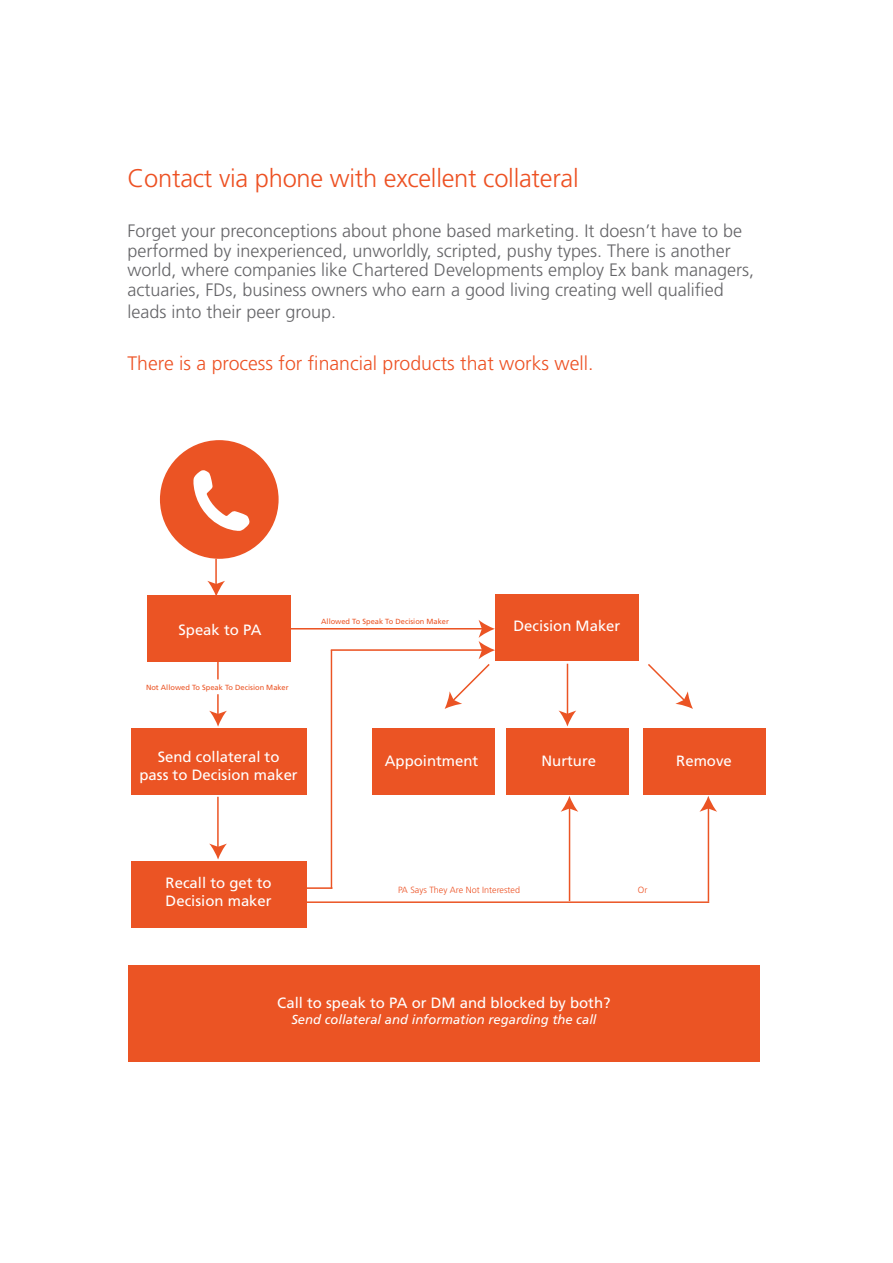
<style>
.page{position:relative;width:893px;height:1263px;background:#fff}
.page>*{position:absolute;margin:0;border:0;box-sizing:border-box;transform-origin:0 0}
.t1{font:300 25.5px "Frutiger LT Std";letter-spacing:-.01em;color:#ed5123}
.t2{font:300 19.5px "Frutiger LT Std";color:#ed5123}
.t3{font:300 18px/19.5px "Frutiger LT Std";color:#656568}
.t4{font:14.85px/17.9px "Frutiger LT Std";color:#fff;text-align:center}
.t5{font:italic 13.05px "Frutiger LT Std";color:#fff}
.t6{font:300 9px "Frutiger LT Std";color:#ed5123}
.t7{font:7.5px "Frutiger LT Std";color:#eb5424}
</style>
<div class="page">
<div style="left:128px;top:965px;width:631px;height:96px;background:#eb5424"></div>
<div style="left:147px;top:596px;width:144px;height:66px;background:#eb5424"></div>
<div style="left:495px;top:595px;width:144px;height:66px;background:#eb5424"></div>
<div style="left:131px;top:728px;width:175px;height:67px;background:#eb5424"></div>
<div style="left:131px;top:861px;width:175px;height:67px;background:#eb5424"></div>
<div style="left:372px;top:728px;width:123px;height:67px;background:#eb5424"></div>
<div style="left:506px;top:728px;width:123px;height:67px;background:#eb5424"></div>
<div style="left:643px;top:728px;width:122px;height:67px;background:#eb5424"></div>
<hr style="left:284px;top:628px;width:199px;height:1px;background:#eb5424">
<hr style="left:217px;top:694px;width:2px;height:21px;background:#eb5424">
<svg style="left:209px;top:711px;width:18px;height:16px"></svg>
<svg style="left:217px;top:662px;width:2px;height:17px"></svg>
<hr style="left:217px;top:797px;width:2px;height:51px;background:#eb5424">
<svg style="left:209px;top:843px;width:18px;height:16px"></svg>
<hr style="left:567px;top:664px;width:1px;height:51px;background:#eb5424">
<svg style="left:559px;top:710px;width:17px;height:16px"></svg>
<svg style="left:648px;top:664px;width:45px;height:45px"></svg>
<hr style="left:305px;top:887px;width:27px;height:2px;background:#eb5424">
<hr style="left:331px;top:650px;width:1px;height:238px;background:#eb5424">
<hr style="left:331px;top:649px;width:152px;height:2px;background:#eb5424">
<svg style="left:445px;top:620px;width:50px;height:89px"></svg>
<hr style="left:307px;top:901px;width:402px;height:2px;background:#eb5424">
<hr style="left:708px;top:807px;width:1px;height:94px;background:#eb5424">
<svg style="left:699px;top:796px;width:18px;height:16px"></svg>
<hr style="left:569px;top:807px;width:1px;height:94px;background:#eb5424">
<svg style="left:561px;top:796px;width:17px;height:16px"></svg>
<div style="left:160px;top:440px;width:119px;height:119px;background:#eb5424;border-radius:50%"></div>
<svg style="left:193px;top:470px;width:56px;height:61px"></svg>
<hr style="left:215px;top:559px;width:2px;height:26px;background:#eb5424">
<svg style="left:207px;top:581px;width:18px;height:15px"></svg>
<p class="t1" style="left:128px;top:164px;width:453px">Contact via phone with excellent collateral</p>
<p class="t3" style="left:128px;top:222px;width:628px">Forget your preconceptions about phone based marketing. It doesn’t have to be performed by inexperienced, unworldly, scripted, pushy types. There is another world, where companies like Chartered Developments employ Ex bank managers, actuaries, FDs, business owners who earn a good living creating well qualified</p>
<p class="t3" style="left:128px;top:303px;width:210px">leads into their peer group.</p>
<p class="t2" style="left:128px;top:352px;width:467px">There is a process for financial products that works well.</p>
<p class="t7" style="left:321px;top:617px;width:129px">Allowed To Speak To Decision Maker</p>
<p class="t4" style="left:178px;top:621px;width:85px">Speak to PA</p>
<p class="t4" style="left:513px;top:617px;width:108px">Decision Maker</p>
<p class="t7" style="left:146px;top:682px;width:144px">Not Allowed To Speak To Decision Maker</p>
<p class="t4" style="left:140px;top:748px;width:160px">Send collateral to<br>pass to Decision maker</p>
<p class="t4" style="left:166px;top:874px;width:108px;text-align:left">Recall to get to<br>Decision maker</p>
<p class="t4" style="left:385px;top:751px;width:95px">Appointment</p>
<p class="t4" style="left:541px;top:751px;width:56px">Nurture</p>
<p class="t4" style="left:676px;top:751px;width:57px">Remove</p>
<p class="t6" style="left:398px;top:885px;width:124px">PA Says They Are Not Interested</p>
<p class="t6" style="left:638px;top:885px;width:11px">Or</p>
<p class="t4" style="left:277px;top:994px;width:335px">Call to speak to PA or DM and blocked by both?</p>
<p class="t5" style="left:291px;top:1012px;width:307px">Send collateral and information regarding the call</p>
</div>
